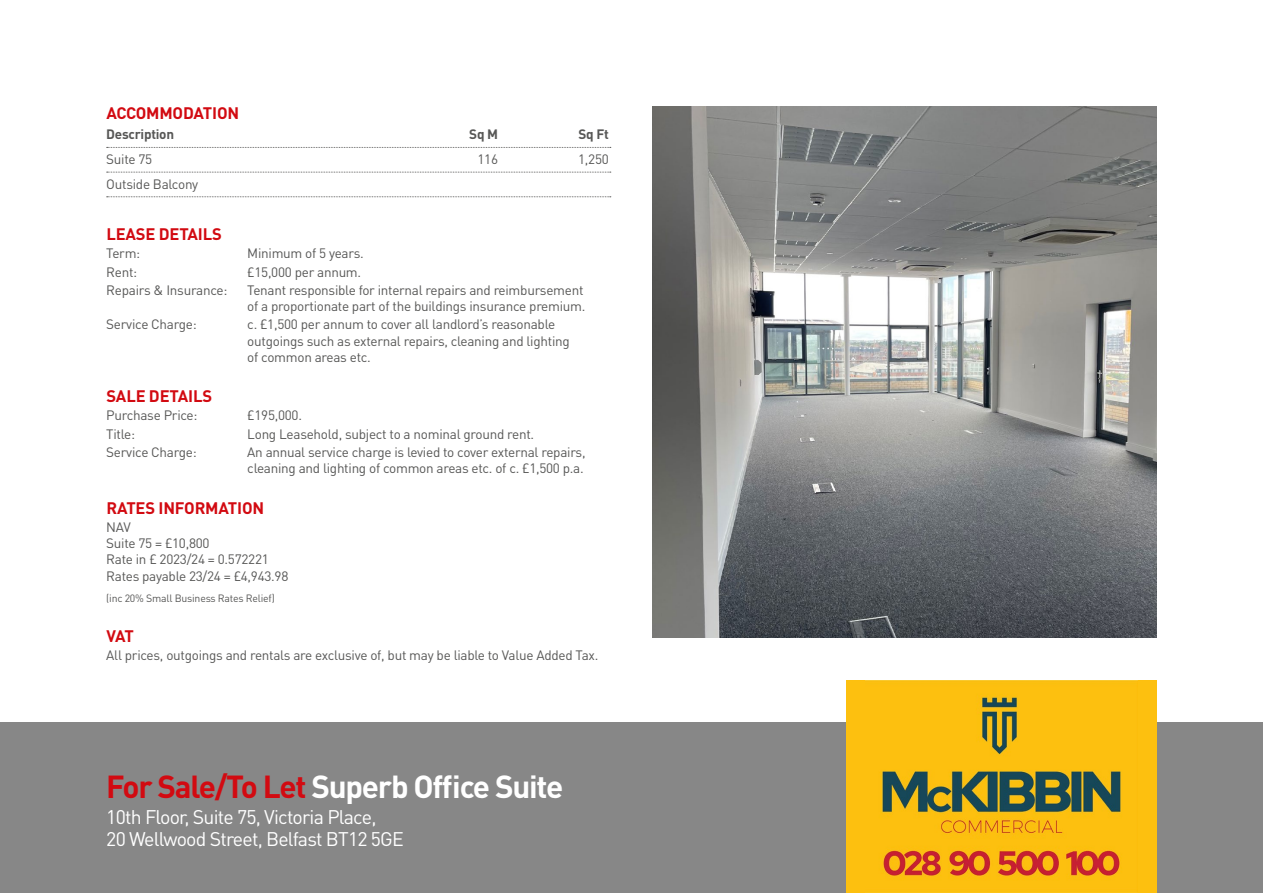
<style>
.page{position:relative;width:1263px;height:893px;background:#fff}
.page>*{position:absolute;margin:0;border:0;box-sizing:border-box;transform-origin:0 0}
.t1{font:700 31.5px "DIN Pro";letter-spacing:-.04em;color:#fff}
.t2{font:19.5px/22.5px "DIN Pro";letter-spacing:-.04em;color:#fff}
.t3{font:700 16.5px "DIN Pro";letter-spacing:-.01em;color:#d20a11}
.t4{font:13.5px/16.2px "DIN Pro";letter-spacing:-.02em;color:#575756}
.t5{font:700 13.5px "DIN Pro";letter-spacing:-.02em;color:#575756}
.t6{font:10.5px "DIN Pro";letter-spacing:-.02em;color:#575756}
.s1{color:#d20a11}
</style>
<div class="page">
<div style="left:0;top:723px;width:1263px;height:170px;background:#878787"></div>
<svg style="left:107px;top:147px;width:504px;height:1px"></svg>
<svg style="left:107px;top:172px;width:504px;height:1px"></svg>
<svg style="left:107px;top:196px;width:504px;height:1px"></svg>
<img style="left:653px;top:106px;width:504px;height:532px">
<div style="left:846px;top:680px;width:311px;height:213px;background:#fdc00f"></div>
<img style="left:866px;top:680px;width:271px;height:197px">
<p class="t3" style="left:106px;top:102px;width:134px">ACCOMMODATION</p>
<p class="t5" style="left:106px;top:125px;width:69px">Description</p>
<p class="t5" style="left:469px;top:125px;width:30px">Sq M</p>
<p class="t5" style="left:578px;top:125px;width:32px">Sq Ft</p>
<p class="t4" style="left:106px;top:151px;width:48px">Suite 75</p>
<p class="t4" style="left:477px;top:151px;width:22px">116</p>
<p class="t4" style="left:578px;top:151px;width:32px">1,250</p>
<p class="t4" style="left:106px;top:175px;width:94px">Outside Balcony</p>
<p class="t3" style="left:106px;top:223px;width:117px">LEASE DETAILS</p>
<p class="t4" style="left:106px;top:245px;width:36px">Term:</p>
<p class="t4" style="left:247px;top:245px;width:118px">Minimum of 5 years.</p>
<p class="t4" style="left:106px;top:263px;width:33px">Rent:</p>
<p class="t4" style="left:247px;top:263px;width:115px">£15,000 per annum.</p>
<p class="t4" style="left:106px;top:281px;width:123px">Repairs &amp; Insurance:</p>
<p class="t4" style="left:247px;top:281px;width:340px">Tenant responsible for internal repairs and reimbursement of a proportionate part of the buildings insurance premium.</p>
<p class="t4" style="left:106px;top:316px;width:92px">Service Charge:</p>
<p class="t4" style="left:247px;top:316px;width:324px">c. £1,500 per annum to cover all landlord’s reasonable outgoings such as external repairs, cleaning and lighting of common areas etc.</p>
<p class="t3" style="left:106px;top:385px;width:107px">SALE DETAILS</p>
<p class="t4" style="left:106px;top:407px;width:93px">Purchase Price:</p>
<p class="t4" style="left:247px;top:407px;width:56px">£195,000.</p>
<p class="t4" style="left:106px;top:425px;width:30px">Title:</p>
<p class="t4" style="left:247px;top:425px;width:288px">Long Leasehold, subject to a nominal ground rent.</p>
<p class="t4" style="left:106px;top:444px;width:92px">Service Charge:</p>
<p class="t4" style="left:247px;top:444px;width:340px">An annual service charge is levied to cover external repairs, cleaning and lighting of common areas etc. of c. £1,500 p.a.</p>
<p class="t3" style="left:106px;top:496px;width:159px">RATES INFORMATION</p>
<p class="t4" style="left:106px;top:518px;width:184px">NAV<br>Suite 75 = £10,800<br>Rate in £ 2023/24 = 0.572221<br>Rates payable 23/24 = £4,943.98</p>
<p class="t6" style="left:106px;top:591px;width:170px">(inc 20% Small Business Rates Relief)</p>
<p class="t3" style="left:106px;top:625px;width:29px">VAT</p>
<p class="t4" style="left:106px;top:647px;width:493px">All prices, outgoings and rentals are exclusive of, but may be liable to Value Added Tax.</p>
<h1 class="t1" style="left:106px;top:765px;width:459px"><span class="s1">For Sale/To Let</span> Superb Office Suite</h1>
<h2 class="t2" style="left:106px;top:804px;width:299px">10th Floor, Suite 75, Victoria Place,<br>20 Wellwood Street, Belfast BT12 5GE</h2>
</div>
